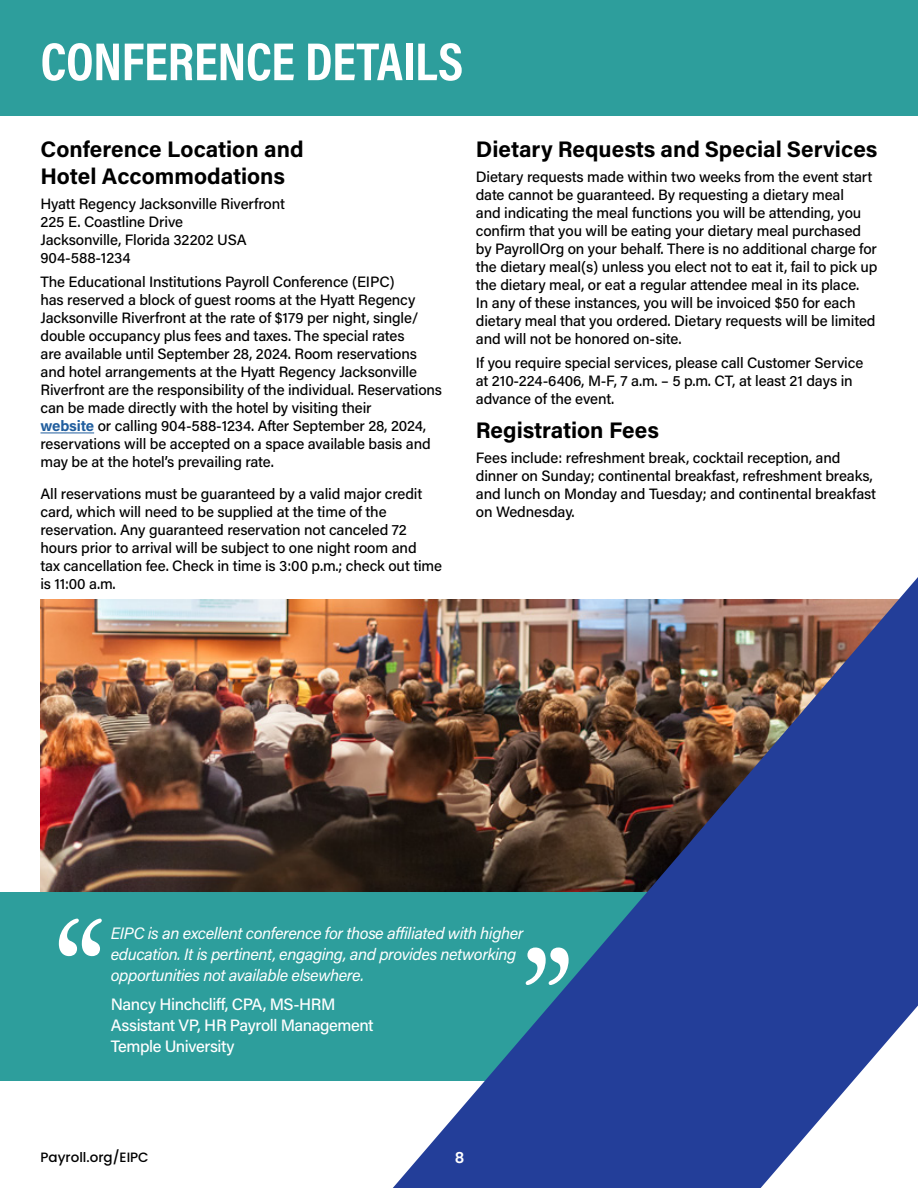
<style>
.page{position:relative;width:918px;height:1188px;background:#fff}
.page>*{position:absolute;margin:0;border:0;box-sizing:border-box;transform-origin:0 0}
.t1{font:135px "Adonis";color:#fff}
.t2{font:700 54px "Acumin Pro Cond";letter-spacing:-.005em;color:#fff}
.t3{font:700 22.5px/27px "Acumin Pro";color:#000}
.t4{font:italic 16.5px/21px "Acumin Pro";letter-spacing:-.025em;color:#fff}
.t5{font:500 16.5px/21px "Acumin Pro";letter-spacing:-.025em;color:#fff}
.t6{font:500 15px/18px "Acumin Pro";letter-spacing:-.01em;color:#000}
.t7{font:600 15px "Poppins";color:#fff}
.t8{font:500 13.5px "Poppins";color:#000}
.s1{font-weight:700;color:#215e9e}
</style>
<div class="page">
<img style="left:40px;top:600px;width:353px;height:292px">
<div style="left:0;top:892px;width:852px;height:189px;background:#2d9e9c"></div>
<img style="left:393px;top:577px;width:525px;height:611px">
<hr style="left:40px;top:433px;width:54px;height:1px;background:#215e9e">
<div style="left:0;top:0;width:918px;height:115px;background:#2d9e9c"></div>
<h2 class="t2" style="left:40px;top:26px;width:424px">CONFERENCE DETAILS</h2>
<h3 class="t3" style="left:40px;top:135px;width:265px">Conference Location and<br>Hotel Accommodations</h3>
<p class="t6" style="left:40px;top:194px;width:246px">Hyatt Regency Jacksonville Riverfront<br>225 E. Coastline Drive<br>Jacksonville, Florida 32202 USA<br>904-588-1234</p>
<p class="t6" style="left:40px;top:273px;width:403px">The Educational Institutions Payroll Conference (EIPC)<br>has reserved a block of guest rooms at the Hyatt Regency Jacksonville Riverfront at the rate of $179 per night, single/ double occupancy plus fees and taxes. The special rates<br>are available until September 28, 2024. Room reservations and hotel arrangements at the Hyatt Regency Jacksonville Riverfront are the responsibility of the individual. Reservations can be made directly with the hotel by visiting their<br><span class="s1">website</span> or calling 904-588-1234. After September 28, 2024, reservations will be accepted on a space available basis and may be at the hotel’s prevailing rate.</p>
<p class="t6" style="left:40px;top:484px;width:403px">All reservations must be guaranteed by a valid major credit card, which will need to be supplied at the time of the reservation. Any guaranteed reservation not canceled 72 hours prior to arrival will be subject to one night room and<br>tax cancellation fee. Check in time is 3:00 p.m.; check out time is 11:00 a.m.</p>
<h3 class="t3" style="left:476px;top:135px;width:403px">Dietary Requests and Special Services</h3>
<p class="t6" style="left:476px;top:167px;width:403px">Dietary requests made within two weeks from the event start date cannot be guaranteed. By requesting a dietary meal<br>and indicating the meal functions you will be attending, you confirm that you will be eating your dietary meal purchased by PayrollOrg on your behalf. There is no additional charge for the dietary meal(s) unless you elect not to eat it, fail to pick up the dietary meal, or eat a regular attendee meal in its place.<br>In any of these instances, you will be invoiced $50 for each dietary meal that you ordered. Dietary requests will be limited and will not be honored on-site.</p>
<p class="t6" style="left:476px;top:354px;width:389px">If you require special services, please call Customer Service at 210-224-6406, M-F, 7 a.m. – 5 p.m. CT, at least 21 days in advance of the event.</p>
<h3 class="t3" style="left:476px;top:416px;width:185px">Registration Fees</h3>
<p class="t6" style="left:476px;top:448px;width:402px">Fees include: refreshment break, cocktail reception, and dinner on Sunday; continental breakfast, refreshment breaks, and lunch on Monday and Tuesday; and continental breakfast on Wednesday.</p>
<h1 class="t1" style="left:54px;top:888px;width:51px">“</h1>
<p class="t4" style="left:111px;top:922px;width:414px">EIPC is an excellent conference for those affiliated with higher education. It is pertinent, engaging, and provides networking opportunities not available elsewhere.</p>
<p class="t5" style="left:111px;top:993px;width:264px">Nancy Hinchcliff, CPA, MS-HRM<br>Assistant VP, HR Payroll Management<br>Temple University</p>
<h1 class="t1" style="left:523px;top:917px;width:51px">”</h1>
<p class="t8" style="left:40px;top:1149px;width:110px">Payroll.org/EIPC</p>
<p class="t7" style="left:455px;top:1149px;width:11px">8</p>
</div>
